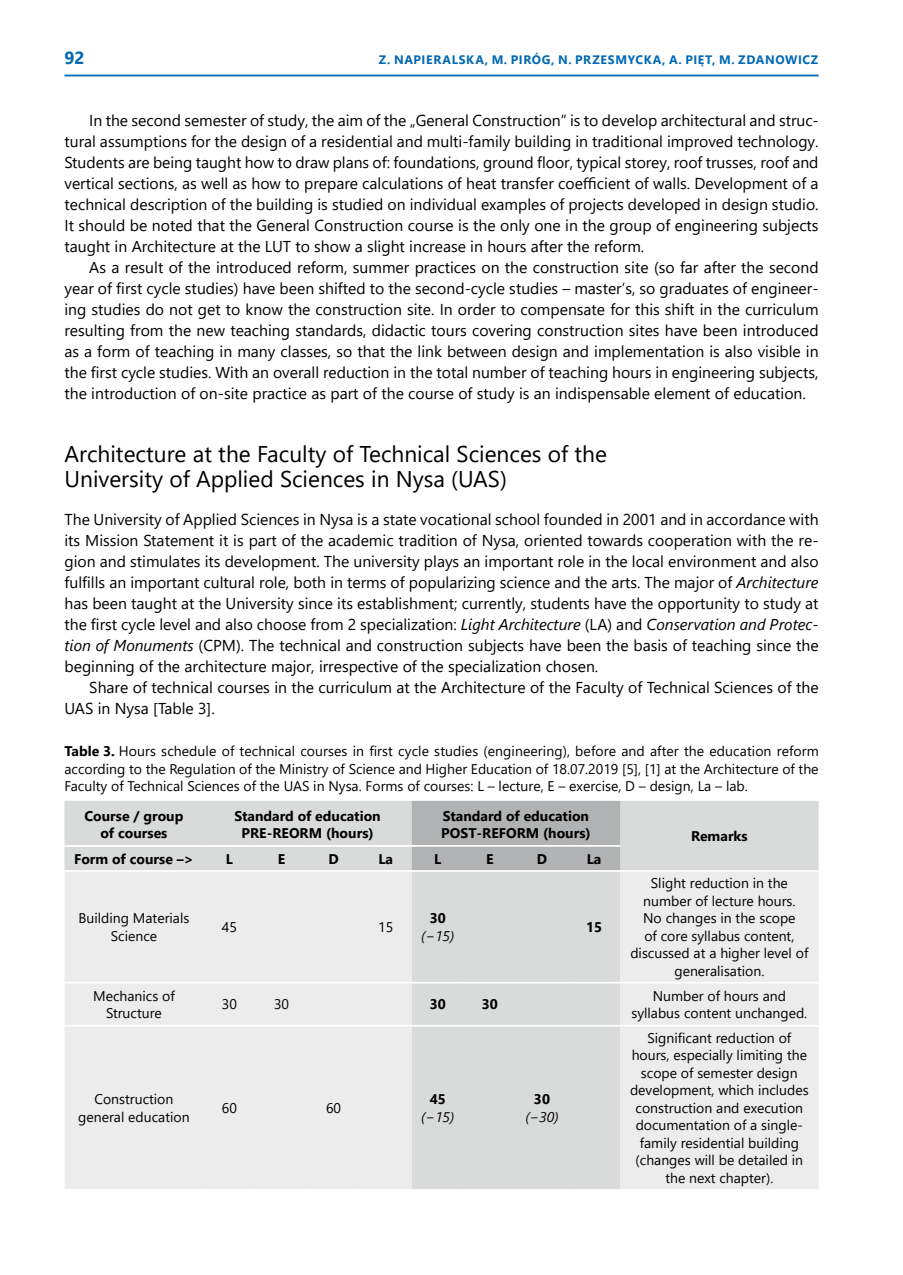
<style>
.page{position:relative;width:903px;height:1275px;background:#fff}
.page>*{position:absolute;margin:0;border:0;box-sizing:border-box;transform-origin:0 0}
.t1{font:22.75px/24.5px "Segoe UI";color:#000}
.t2{font:700 17.5px "Segoe UI";color:#0068b4}
.t3{font:15.75px/21px "Segoe UI";color:#000;text-align:justify}
.t4{font:14px/17.5px "Segoe UI";color:#000;text-align:center}
.t5{font:700 14px/17.5px "Segoe UI";color:#000;text-align:center}
.t6{font:italic 14px "Segoe UI";color:#000}
.t7{font:700 12.25px "Segoe UI";letter-spacing:.055em;color:#0068b4}
.s1{font-style:italic}
.s2{font-weight:700}
</style>
<div class="page">
<hr style="left:64px;top:75px;width:755px;height:1px;background:#0068b4">
<div style="left:64px;top:801px;width:755px;height:69px;background:#d9dada"></div>
<div style="left:412px;top:801px;width:208px;height:69px;background:#b1b2b3"></div>
<svg style="left:65px;top:872px;width:754px;height:317px;background:#e6e7e7"></svg>
<hr style="left:64px;top:845px;width:139px;height:2px;background:#fff">
<hr style="left:203px;top:845px;width:52px;height:2px;background:#fff">
<hr style="left:255px;top:845px;width:53px;height:2px;background:#fff">
<hr style="left:308px;top:845px;width:52px;height:2px;background:#fff">
<hr style="left:360px;top:845px;width:52px;height:2px;background:#fff">
<hr style="left:412px;top:845px;width:52px;height:2px;background:#fff">
<hr style="left:464px;top:845px;width:52px;height:2px;background:#fff">
<hr style="left:516px;top:845px;width:52px;height:2px;background:#fff">
<hr style="left:568px;top:845px;width:52px;height:2px;background:#fff">
<hr style="left:64px;top:982px;width:139px;height:1px;background:#fff">
<hr style="left:203px;top:982px;width:52px;height:1px;background:#fff">
<hr style="left:255px;top:982px;width:53px;height:1px;background:#fff">
<hr style="left:308px;top:982px;width:52px;height:1px;background:#fff">
<hr style="left:360px;top:982px;width:52px;height:1px;background:#fff">
<hr style="left:412px;top:982px;width:52px;height:1px;background:#fff">
<hr style="left:464px;top:982px;width:52px;height:1px;background:#fff">
<hr style="left:516px;top:982px;width:52px;height:1px;background:#fff">
<hr style="left:568px;top:982px;width:52px;height:1px;background:#fff">
<hr style="left:620px;top:982px;width:199px;height:1px;background:#fff">
<hr style="left:64px;top:1025px;width:139px;height:2px;background:#fff">
<hr style="left:203px;top:1025px;width:52px;height:2px;background:#fff">
<hr style="left:255px;top:1025px;width:53px;height:2px;background:#fff">
<hr style="left:308px;top:1025px;width:52px;height:2px;background:#fff">
<hr style="left:360px;top:1025px;width:52px;height:2px;background:#fff">
<hr style="left:412px;top:1025px;width:52px;height:2px;background:#fff">
<hr style="left:464px;top:1025px;width:52px;height:2px;background:#fff">
<hr style="left:516px;top:1025px;width:52px;height:2px;background:#fff">
<hr style="left:568px;top:1025px;width:52px;height:2px;background:#fff">
<hr style="left:620px;top:1025px;width:199px;height:2px;background:#fff">
<p class="t2" style="left:64px;top:42px;width:21px">92</p>
<p class="t7" style="left:379px;top:49px;width:388px">Z. Napieralska, M. Piróg, N. Przesmycka, A. Pięt, M. Zdano</p>
<p class="t7" style="left:785px;top:49px;width:33px">wicz</p>
<p class="t3" style="left:64px;top:109px;width:756px;text-indent:25px">In the second semester of study, the aim of the „General Construction” is to develop architectural and struc&shy;tural assumptions for the design of a residential and multi-family building in traditional improved technology.<br>Students are being taught how to draw plans of: foundations, ground floor, typical storey, roof trusses, roof and vertical sections, as well as how to prepare calculations of heat transfer coefficient of walls. Development of a technical description of the building is studied on individual examples of projects developed in design studio.<br>It should be noted that the General Construction course is the only one in the group of engineering subjects taught in Architecture at the LUT to show a slight increase in hours after the reform.</p>
<p class="t3" style="left:64px;top:255px;width:756px;text-indent:25px">As a result of the introduced reform, summer practices on the construction site (so far after the second year of first cycle studies) have been shifted to the second-cycle studies – master’s, so graduates of engineer&shy;ing studies do not get to know the construction site. In order to compensate for this shift in the curriculum resulting from the new teaching standards, didactic tours covering construction sites have been introduced as a form of teaching in many classes, so that the link between design and implementation is also visible in the first cycle studies. With an overall reduction in the total number of teaching hours in engineering subjects, the introduction of on-site practice as part of the course of study is an indispensable element of education.</p>
<h1 class="t1" style="left:64px;top:440px;width:544px">Architecture at the Faculty of Technical Sciences of the<br>University of Applied Sciences in Nysa (UAS)</h1>
<p class="t3" style="left:64px;top:508px;width:756px">The University of Applied Sciences in Nysa is a state vocational school founded in 2001 and in accordance with its Mission Statement it is part of the academic tradition of Nysa, oriented towards cooperation with the re&shy;gion and stimulates its development. The university plays an important role in the local environment and also fulfills an important cultural role, both in terms of popularizing science and the arts. The major of <span class="s1">Architecture </span>has been taught at the University since its establishment; currently, students have the opportunity to study at the first cycle level and also choose from 2 specialization: <span class="s1">Light Architecture</span> (LA) and <span class="s1">Conservation and Protec&shy;tion of Monuments</span> (CPM). The technical and construction subjects have been the basis of teaching since the beginning of the architecture major, irrespective of the specialization chosen.</p>
<p class="t3" style="left:64px;top:675px;width:756px;text-indent:25px">Share of technical courses in the curriculum at the Architecture of the Faculty of Technical Sciences of the<br>UAS in Nysa [Table 3].</p>
<p class="t4" style="left:64px;top:741px;width:756px;text-align:justify"><span class="s2">Table 3.</span> Hours schedule of technical courses in first cycle studies (engineering), before and after the education reform according to the Regulation of the Ministry of Science and Higher Education of 18.07.2019 [5], [1] at the Architecture of the Faculty of Technical Sciences of the UAS in Nysa. Forms of courses: L – lecture, E – exercise, D – design, La – lab.</p>
<p class="t5" style="left:84px;top:806px;width:100px">Course / group of courses</p>
<p class="t5" style="left:234px;top:806px;width:148px">Standard of education<br>PRE-REORM (hours)</p>
<p class="t5" style="left:441px;top:806px;width:151px;text-align:left">Standard of education<br>POST-REFORM (hours)</p>
<p class="t5" style="left:691px;top:826px;width:58px">Remarks</p>
<p class="t5" style="left:74px;top:849px;width:121px">Form of course –&gt;</p>
<p class="t5" style="left:226px;top:849px;width:9px">L</p>
<p class="t5" style="left:278px;top:849px;width:9px">E</p>
<p class="t5" style="left:328px;top:849px;width:10px">D</p>
<p class="t5" style="left:378px;top:849px;width:16px">La</p>
<p class="t5" style="left:434px;top:849px;width:9px">L</p>
<p class="t5" style="left:486px;top:849px;width:9px">E</p>
<p class="t5" style="left:537px;top:849px;width:10px">D</p>
<p class="t5" style="left:587px;top:849px;width:16px">La</p>
<p class="t4" style="left:79px;top:908px;width:112px">Building Materials<br>Science</p>
<p class="t4" style="left:222px;top:917px;width:17px">45</p>
<p class="t4" style="left:378px;top:917px;width:17px">15</p>
<p class="t5" style="left:430px;top:908px;width:18px">30</p>
<p class="t6" style="left:421px;top:922px;width:35px">(−15)</p>
<p class="t5" style="left:586px;top:917px;width:18px">15</p>
<p class="t4" style="left:630px;top:873px;width:179px">Slight reduction in the number of lecture hours.<br>No changes in the scope<br>of core syllabus content, discussed at a higher level of generalisation.</p>
<p class="t4" style="left:93px;top:986px;width:83px">Mechanics of<br>Structure</p>
<p class="t4" style="left:222px;top:994px;width:17px">30</p>
<p class="t4" style="left:274px;top:994px;width:17px">30</p>
<p class="t5" style="left:430px;top:994px;width:18px">30</p>
<p class="t5" style="left:482px;top:994px;width:18px">30</p>
<p class="t4" style="left:631px;top:986px;width:177px">Number of hours and syllabus content unchanged.</p>
<p class="t4" style="left:78px;top:1089px;width:113px">Construction general education</p>
<p class="t4" style="left:222px;top:1098px;width:17px">60</p>
<p class="t4" style="left:326px;top:1098px;width:17px">60</p>
<p class="t5" style="left:430px;top:1089px;width:18px">45</p>
<p class="t6" style="left:421px;top:1103px;width:35px">(−15)</p>
<p class="t5" style="left:534px;top:1089px;width:18px">30</p>
<p class="t6" style="left:525px;top:1103px;width:35px">(−30)</p>
<p class="t4" style="left:630px;top:1028px;width:180px">Significant reduction of hours, especially limiting the scope of semester design development, which includes construction and execution documentation of a single&shy;family residential building (changes will be detailed in the next chapter).</p>
</div>
